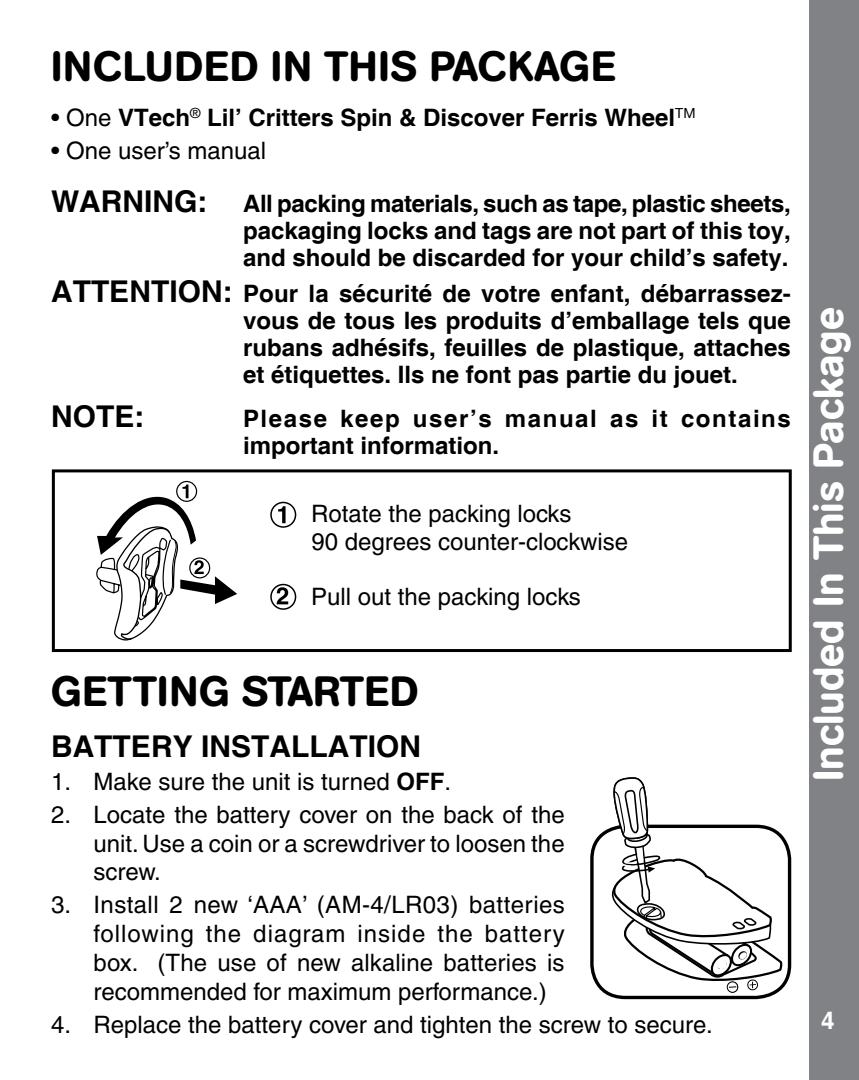
<style>
.page{position:relative;width:859px;height:1080px;background:#fff}
.page>*{position:absolute;margin:0;border:0;box-sizing:border-box;transform-origin:0 0}
.t1{font:500 42px "AG Book Rounded";letter-spacing:.02em;color:#000}
.t2{font:500 42px "AG Book Rounded";color:#fff}
.t3{font:700 30px "Helvetica";color:#000}
.t4{font:500 24px/28.8px "Helvetica";color:#000;text-align:justify}
.t5{font:700 24px/27px "Helvetica";color:#000;text-align:justify}
.t6{font:700 24px/27px "Helvetica";letter-spacing:.065em;color:#000}
.t7{font:700 24px "Helvetica";color:#fff}
.s1{font-weight:500}
.s2{font-size:30px}
.s3{font-weight:700}
</style>
<div class="page">
<div style="left:809px;top:0;width:50px;height:1080px;background:#808285"></div>
<div style="left:590px;top:825px;width:201px;height:174px;border:3px solid #000;border-radius:33px"></div>
<svg style="left:602px;top:777px;width:185px;height:216px"></svg>
<div style="left:176px;top:481px;width:21px;height:21px;border:1px solid #000;border-radius:50%"></div>
<svg style="left:97px;top:485px;width:140px;height:156px"></svg>
<div style="left:189px;top:557px;width:21px;height:21px;border:1px solid #000;border-radius:50%"></div>
<div style="left:270px;top:502px;width:26px;height:26px;border:2px solid #000;border-radius:50%"></div>
<svg style="left:278px;top:506px;width:8px;height:17px"></svg>
<svg style="left:277px;top:587px;width:11px;height:17px"></svg>
<div style="left:270px;top:584px;width:26px;height:26px;border:2px solid #000;border-radius:50%"></div>
<div style="left:52px;top:469px;width:740px;height:183px;border:3px solid #000"></div>
<h1 class="t1" style="left:51px;top:42px;width:566px">INCLUDED IN THIS PACKAGE</h1>
<p class="t5" style="left:51px;top:106px;width:646px"><span class="s1">• One</span> VTech<sup>®</sup> Lil’ Critters Spin &amp; Discover Ferris Wheel<sup>TM</sup></p>
<p class="t4" style="left:51px;top:136px;width:217px">• One user’s manual</p>
<p class="t5" style="left:243px;top:191px;width:549px;text-indent:-192px"><span class="s2">WARNING:</span> All packing materials, such as tape, plastic sheets, packaging locks and tags are not part of this toy, and should be discarded for your child’s safety.</p>
<p class="t5" style="left:243px;top:281px;width:549px;text-indent:-192px"><span class="s2">ATTENTION:</span> Pour la sécurité de votre enfant, débarrassez&shy;vous de tous les produits d’emballage tels que rubans adhésifs, feuilles de plastique, attaches et étiquettes. Ils ne font pas partie du jouet.</p>
<p class="t3" style="left:51px;top:398px;width:95px">NOTE:</p>
<p class="t6" style="left:243px;top:407px;width:549px">Please keep user’s manual as it contains important information.</p>
<p class="t4" style="left:311px;top:499px;width:319px">Rotate the packing locks<br>90 degrees counter-clockwise</p>
<p class="t4" style="left:311px;top:582px;width:271px">Pull out the packing locks</p>
<h1 class="t1" style="left:51px;top:667px;width:369px">GETTING STARTED</h1>
<p class="t3" style="left:51px;top:728px;width:371px">BATTERY INSTALLATION</p>
<p class="t4" style="left:51px;top:767px;width:402px">1. Make sure the unit is turned <span class="s3">OFF</span>.</p>
<p class="t4" style="left:94px;top:800px;width:473px;text-indent:-43px">2. Locate the battery cover on the back of the unit. Use a coin or a screwdriver to loosen the screw.</p>
<p class="t4" style="left:94px;top:891px;width:473px;text-indent:-43px">3. Install 2 new ‘AAA’ (AM-4/LR03) batteries following the diagram inside the battery box. (The use of new alkaline batteries is recommended for maximum performance.)</p>
<p class="t4" style="left:51px;top:1010px;width:663px">4. Replace the battery cover and tighten the screw to secure.</p>
<h1 class="t2" style="left:804px;top:781px;width:475px;rotate:-90deg">Included In This Package</h1>
<p class="t7" style="left:821px;top:1006px;width:15px">4</p>
</div>
